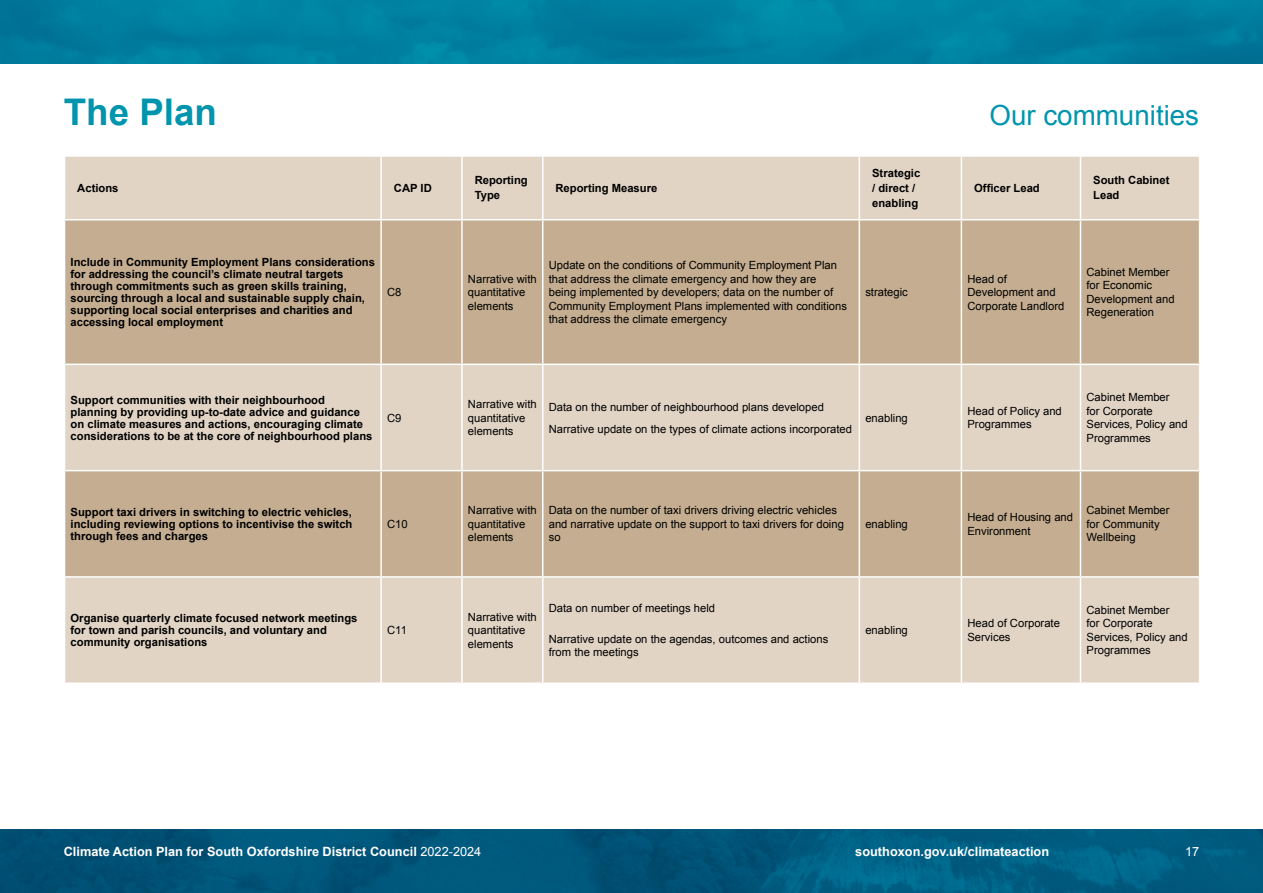
<style>
.page{position:relative;width:1263px;height:893px;background:#fff}
.page>*{position:absolute;margin:0;border:0;box-sizing:border-box;transform-origin:0 0}
.t1{font:700 36.75px "Arial";color:#0095ad}
.t2{font:27.75px "Arial";color:#0095ad}
.t3{font:700 12.75px "Arial";color:#fff}
.t4{font:12.75px "Arial";color:#fff}
.t5{font:11.25px/13.5px "Arial";color:#000}
.t6{font:700 11.25px/12px "Arial";color:#000}
.s1{font-weight:400}
</style>
<div class="page">
<img style="left:0;top:0;width:1263px;height:64px">
<img style="left:0;top:829px;width:1263px;height:64px">
<div style="left:65px;top:157px;width:1134px;height:525px;background:#e1d4c5"></div>
<svg style="left:65px;top:220px;width:1134px;height:356px;background:#ccb9a0"></svg>
<hr style="left:380px;top:157px;width:2px;height:62px;background:#fff">
<hr style="left:461px;top:157px;width:2px;height:62px;background:#fff">
<hr style="left:542px;top:157px;width:1px;height:62px;background:#fff">
<hr style="left:859px;top:157px;width:1px;height:62px;background:#fff">
<hr style="left:961px;top:157px;width:1px;height:62px;background:#fff">
<hr style="left:1080px;top:157px;width:1px;height:62px;background:#fff">
<hr style="left:64px;top:219px;width:317px;height:1px;background:#fff">
<hr style="left:381px;top:219px;width:81px;height:1px;background:#fff">
<hr style="left:380px;top:220px;width:2px;height:144px;background:#fff">
<hr style="left:462px;top:219px;width:81px;height:1px;background:#fff">
<hr style="left:461px;top:220px;width:2px;height:144px;background:#fff">
<hr style="left:543px;top:219px;width:316px;height:1px;background:#fff">
<hr style="left:542px;top:220px;width:1px;height:144px;background:#fff">
<hr style="left:859px;top:219px;width:102px;height:1px;background:#fff">
<hr style="left:859px;top:220px;width:1px;height:144px;background:#fff">
<hr style="left:961px;top:219px;width:119px;height:1px;background:#fff">
<hr style="left:961px;top:220px;width:1px;height:144px;background:#fff">
<hr style="left:1080px;top:219px;width:120px;height:1px;background:#fff">
<hr style="left:1080px;top:220px;width:1px;height:144px;background:#fff">
<hr style="left:64px;top:364px;width:317px;height:1px;background:#fff">
<hr style="left:381px;top:364px;width:81px;height:1px;background:#fff">
<hr style="left:462px;top:364px;width:81px;height:1px;background:#fff">
<hr style="left:543px;top:364px;width:316px;height:1px;background:#fff">
<hr style="left:859px;top:364px;width:102px;height:1px;background:#fff">
<hr style="left:961px;top:364px;width:119px;height:1px;background:#fff">
<hr style="left:1080px;top:364px;width:120px;height:1px;background:#fff">
<hr style="left:380px;top:365px;width:2px;height:105px;background:#fff">
<hr style="left:461px;top:365px;width:2px;height:105px;background:#fff">
<hr style="left:542px;top:365px;width:1px;height:105px;background:#fff">
<hr style="left:859px;top:365px;width:1px;height:105px;background:#fff">
<hr style="left:961px;top:365px;width:1px;height:105px;background:#fff">
<hr style="left:1080px;top:365px;width:1px;height:105px;background:#fff">
<hr style="left:380px;top:471px;width:2px;height:105px;background:#fff">
<hr style="left:461px;top:471px;width:2px;height:105px;background:#fff">
<hr style="left:542px;top:471px;width:1px;height:105px;background:#fff">
<hr style="left:859px;top:471px;width:1px;height:105px;background:#fff">
<hr style="left:961px;top:471px;width:1px;height:105px;background:#fff">
<hr style="left:1080px;top:471px;width:1px;height:105px;background:#fff">
<hr style="left:380px;top:578px;width:2px;height:104px;background:#fff">
<hr style="left:461px;top:578px;width:2px;height:104px;background:#fff">
<hr style="left:542px;top:578px;width:1px;height:104px;background:#fff">
<hr style="left:859px;top:578px;width:1px;height:104px;background:#fff">
<hr style="left:961px;top:578px;width:1px;height:104px;background:#fff">
<hr style="left:1080px;top:578px;width:1px;height:104px;background:#fff">
<hr style="left:64px;top:470px;width:317px;height:1px;background:#fff">
<hr style="left:381px;top:470px;width:81px;height:1px;background:#fff">
<hr style="left:462px;top:470px;width:81px;height:1px;background:#fff">
<hr style="left:543px;top:470px;width:316px;height:1px;background:#fff">
<hr style="left:859px;top:470px;width:102px;height:1px;background:#fff">
<hr style="left:961px;top:470px;width:119px;height:1px;background:#fff">
<hr style="left:1080px;top:470px;width:120px;height:1px;background:#fff">
<hr style="left:64px;top:576px;width:317px;height:2px;background:#fff">
<hr style="left:381px;top:576px;width:81px;height:2px;background:#fff">
<hr style="left:462px;top:576px;width:81px;height:2px;background:#fff">
<hr style="left:543px;top:576px;width:316px;height:2px;background:#fff">
<hr style="left:859px;top:576px;width:102px;height:2px;background:#fff">
<hr style="left:961px;top:576px;width:119px;height:2px;background:#fff">
<hr style="left:1080px;top:576px;width:120px;height:2px;background:#fff">
<h1 class="t1" style="left:64px;top:87px;width:155px">The Plan</h1>
<h2 class="t2" style="left:989px;top:97px;width:211px">Our communities</h2>
<p class="t6" style="left:77px;top:182px;width:43px">Actions</p>
<p class="t6" style="left:394px;top:182px;width:39px">CAP ID</p>
<p class="t6" style="left:475px;top:173px;width:55px;line-height:15px">Reporting<br>Type</p>
<p class="t6" style="left:555px;top:182px;width:103px">Reporting Measure</p>
<p class="t6" style="left:872px;top:166px;width:50px;line-height:15px">Strategic / direct / enabling</p>
<p class="t6" style="left:71px;top:257px;width:306px">Include in Community Employment Plans considerations for addressing the council’s climate neutral targets through commitments such as green skills training, sourcing through a local and sustainable supply chain, supporting local social enterprises and charities and accessing local employment</p>
<p class="t5" style="left:387px;top:286px;width:16px">C8</p>
<p class="t5" style="left:468px;top:272px;width:70px">Narrative with quantitative elements</p>
<p class="t5" style="left:549px;top:259px;width:300px">Update on the conditions of Community Employment Plan that address the climate emergency and how they are<br>being implemented by developers; data on the number of Community Employment Plans implemented with conditions that address the climate emergency</p>
<p class="t5" style="left:865px;top:286px;width:44px">strategic</p>
<p class="t6" style="left:974px;top:182px;width:67px">Officer Lead</p>
<p class="t6" style="left:1093px;top:173px;width:78px;line-height:15px">South Cabinet<br>Lead</p>
<p class="t5" style="left:967px;top:272px;width:98px">Head of<br>Development and<br>Corporate Landlord</p>
<p class="t5" style="left:1086px;top:265px;width:90px">Cabinet Member for Economic<br>Development and<br>Regeneration</p>
<p class="t6" style="left:71px;top:394px;width:303px">Support communities with their neighbourhood planning by providing up-to-date advice and guidance on climate measures and actions, encouraging climate considerations to be at the core of neighbourhood plans</p>
<p class="t5" style="left:387px;top:411px;width:16px">C9</p>
<p class="t5" style="left:468px;top:397px;width:70px">Narrative with quantitative elements</p>
<p class="t5" style="left:549px;top:396px;width:305px;line-height:22px">Data on the number of neighbourhood plans developed<br>Narrative update on the types of climate actions incorporated</p>
<p class="t5" style="left:865px;top:411px;width:44px">enabling</p>
<p class="t5" style="left:967px;top:404px;width:96px">Head of Policy and<br>Programmes</p>
<p class="t5" style="left:1086px;top:391px;width:103px">Cabinet Member<br>for Corporate<br>Services, Policy and<br>Programmes</p>
<p class="t6" style="left:71px;top:506px;width:283px;text-align:justify">Support taxi drivers in switching to electric vehicles, including reviewing options to incentivise the switch through fees and charges</p>
<p class="t5" style="left:387px;top:517px;width:22px">C10</p>
<p class="t5" style="left:468px;top:504px;width:70px">Narrative with quantitative elements</p>
<p class="t5" style="left:549px;top:504px;width:297px">Data on the number of taxi drivers driving electric vehicles and narrative update on the support to taxi drivers for doing so</p>
<p class="t5" style="left:865px;top:517px;width:44px">enabling</p>
<p class="t5" style="left:967px;top:511px;width:107px">Head of Housing and<br>Environment</p>
<p class="t5" style="left:1086px;top:504px;width:85px">Cabinet Member for Community<br>Wellbeing</p>
<p class="t6" style="left:71px;top:613px;width:288px">Organise quarterly climate focused network meetings for town and parish councils, and voluntary and community organisations</p>
<p class="t5" style="left:387px;top:624px;width:21px">C11</p>
<p class="t5" style="left:468px;top:610px;width:70px">Narrative with quantitative elements</p>
<p class="t5" style="left:549px;top:602px;width:168px">Data on number of meetings held</p>
<p class="t5" style="left:549px;top:632px;width:281px">Narrative update on the agendas, outcomes and actions from the meetings</p>
<p class="t5" style="left:865px;top:624px;width:44px">enabling</p>
<p class="t5" style="left:967px;top:617px;width:94px">Head of Corporate<br>Services</p>
<p class="t5" style="left:1086px;top:603px;width:103px">Cabinet Member<br>for Corporate<br>Services, Policy and<br>Programmes</p>
<p class="t3" style="left:64px;top:843px;width:419px">Climate Action Plan for South Oxfordshire District Council <span class="s1">2022-2024</span></p>
<p class="t3" style="left:855px;top:843px;width:195px">southoxon.gov.uk/climateaction</p>
<p class="t4" style="left:1185px;top:843px;width:16px">17</p>
</div>
